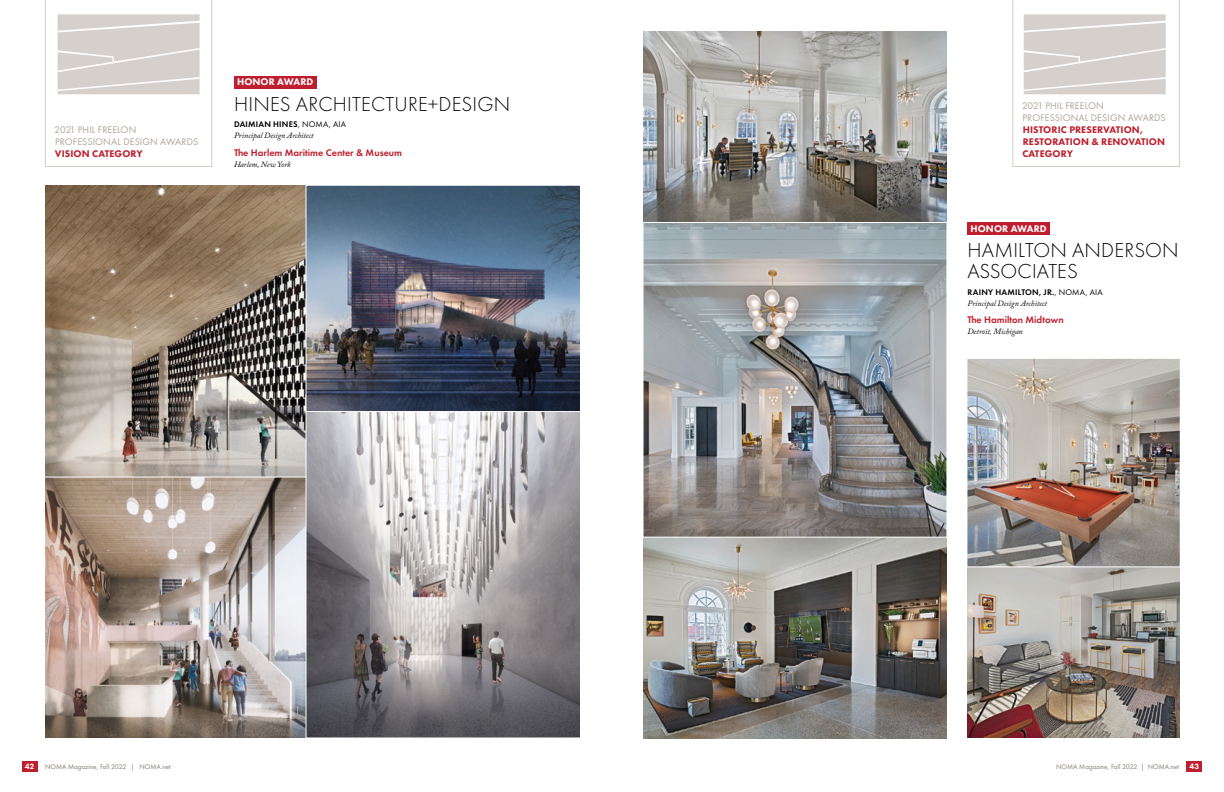
<style>
.page{position:relative;width:1224px;height:792px;background:#fff}
.page>*{position:absolute;margin:0;border:0;box-sizing:border-box;transform-origin:0 0}
.t1{font:300 21px/21px "Futura PT";letter-spacing:.01em;color:#000}
.t2{font:10px/12px "Futura PT";letter-spacing:.01em;color:#aea29a}
.t3{font:800 10px/12px "Futura PT";letter-spacing:.01em;color:#be1e2d}
.t4{font:600 10px "Futura PT";color:#be1e2d}
.t5{font:800 10px "Futura PT";letter-spacing:.01em;color:#fff}
.t6{font:600 8.5px "Futura PT";letter-spacing:.03em;color:#000}
.t7{font:italic 8px "Adobe Caslon Pro";color:#000}
.t8{font:800 8px "Futura PT";color:#fff}
.t9{font:7px "Futura PT";color:#827b74}
.s1{font-weight:400}
</style>
<div class="page">
<div style="left:22px;top:761px;width:15px;height:11px;background:#be1e2d"></div>
<div style="left:1186px;top:761px;width:16px;height:11px;background:#be1e2d"></div>
<div style="left:234px;top:76px;width:82px;height:13px;background:#be1e2d"></div>
<div style="left:967px;top:222px;width:83px;height:13px;background:#be1e2d"></div>
<svg style="left:1012px;top:0;width:168px;height:167px"></svg>
<svg style="left:45px;top:0;width:167px;height:167px"></svg>
<img style="left:45px;top:186px;width:261px;height:290px">
<img style="left:45px;top:476px;width:261px;height:262px">
<img style="left:308px;top:412px;width:271px;height:324px">
<img style="left:308px;top:187px;width:271px;height:223px">
<div style="left:306px;top:185px;width:275px;height:227px;border:1px solid #fff"></div>
<img style="left:643px;top:32px;width:303px;height:707px">
<svg style="left:643px;top:221px;width:304px;height:317px;background:#999b9c"></svg>
<img style="left:967px;top:568px;width:213px;height:170px">
<img style="left:967px;top:358px;width:213px;height:210px">
<p class="t2" style="left:55px;top:124px;width:145px">2021 PHIL FREELON<br>PROFESSIONAL DESIGN AWARDS</p>
<p class="t3" style="left:55px;top:148px;width:90px">VISION CATEGORY</p>
<p class="t5" style="left:237px;top:76px;width:78px">HONOR AWARD</p>
<h1 class="t1" style="left:234px;top:94px;width:278px">HINES ARCHITECTURE+DESIGN</h1>
<p class="t6" style="left:234px;top:119px;width:114px">DAIMIAN HINES<span class="s1">, NOMA, AIA</span></p>
<p class="t7" style="left:234px;top:131px;width:81px">Principal Design Architect</p>
<p class="t4" style="left:234px;top:146px;width:170px">The Harlem Maritime Center &amp; Museum</p>
<p class="t7" style="left:234px;top:159px;width:58px">Harlem, New York</p>
<p class="t2" style="left:1022px;top:100px;width:145px">2021 PHIL FREELON<br>PROFESSIONAL DESIGN AWARDS</p>
<p class="t3" style="left:1022px;top:124px;width:144px">HISTORIC PRESERVATION,<br>RESTORATION &amp; RENOVATION<br>CATEGORY</p>
<p class="t5" style="left:970px;top:222px;width:78px">HONOR AWARD</p>
<h1 class="t1" style="left:968px;top:240px;width:213px">HAMILTON ANDERSON<br>ASSOCIATES</h1>
<p class="t6" style="left:967px;top:286px;width:137px">RAINY HAMILTON, JR.<span class="s1">, NOMA, AIA</span></p>
<p class="t7" style="left:967px;top:298px;width:81px">Principal Design Architect</p>
<p class="t4" style="left:967px;top:314px;width:98px">The Hamilton Midtown</p>
<p class="t7" style="left:967px;top:327px;width:57px">Detroit, Michigan</p>
<p class="t8" style="left:25px;top:762px;width:11px">42</p>
<p class="t9" style="left:45px;top:763px;width:127px">NOMA Magazine, Fall 2022 | NOMA.net</p>
<p class="t9" style="left:1056px;top:763px;width:124px">NOMA Magazine, Fall 2022 | NOMA.net</p>
<p class="t8" style="left:1189px;top:762px;width:11px">43</p>
</div>
